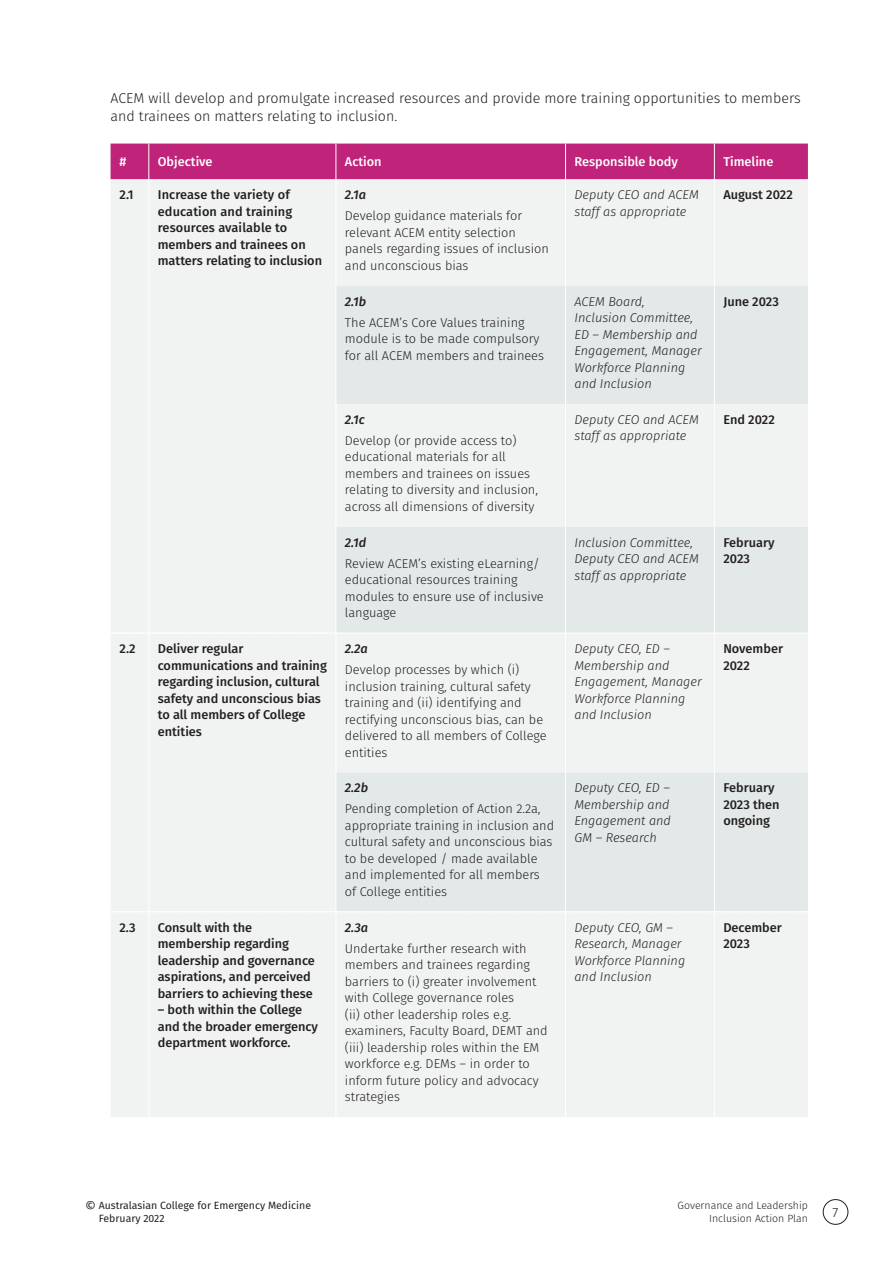
<style>
.page{position:relative;width:893px;height:1263px;background:#fff}
.page>*{position:absolute;margin:0;border:0;box-sizing:border-box;transform-origin:0 0}
.t1{font:300 14.25px/18px "Fira Sans";color:#231f20}
.t2{font:300 13.5px "Fira Sans";color:#231f20}
.t3{font:300 12.75px/16.5px "Fira Sans";color:#231f20}
.t4{font:500 12.75px/16.5px "Fira Sans";color:#231f20}
.t5{font:italic 300 12.75px/16.5px "Fira Sans";color:#231f20}
.t6{font:500 12.75px "Fira Sans";color:#fff}
.t7{font:italic 500 12.75px "Fira Sans";color:#231f20}
.t8{font:10.5px/13.5px "Fira Sans";color:#231f20}
.t9{font:300 10.5px/13.5px "Fira Sans";color:#231f20;text-align:right}
.s1{font-size:13.5px}
</style>
<div class="page">
<div style="left:823px;top:1199px;width:25px;height:26px;border:1px solid #231f20;border-radius:50%"></div>
<div style="left:111px;top:144px;width:697px;height:35px;background:#bf247a"></div>
<div style="left:111px;top:179px;width:697px;height:938px;background:#f1f3f3"></div>
<svg style="left:337px;top:286px;width:471px;height:625px;fill:#e3e8e8"></svg>
<hr style="left:148px;top:144px;width:1px;height:35px;background:#fff">
<hr style="left:336px;top:144px;width:1px;height:35px;background:#fff">
<hr style="left:565px;top:144px;width:1px;height:35px;background:#fff">
<hr style="left:714px;top:144px;width:1px;height:35px;background:#fff">
<hr style="left:148px;top:179px;width:1px;height:107px;background:#fff">
<hr style="left:336px;top:179px;width:1px;height:107px;background:#fff">
<hr style="left:565px;top:179px;width:1px;height:107px;background:#fff">
<hr style="left:714px;top:179px;width:1px;height:107px;background:#fff">
<hr style="left:148px;top:286px;width:1px;height:118px;background:#fff">
<hr style="left:336px;top:286px;width:1px;height:118px;background:#fff">
<hr style="left:565px;top:286px;width:1px;height:118px;background:#fff">
<hr style="left:714px;top:286px;width:1px;height:118px;background:#fff">
<hr style="left:148px;top:404px;width:1px;height:123px;background:#fff">
<hr style="left:336px;top:404px;width:1px;height:123px;background:#fff">
<hr style="left:565px;top:404px;width:1px;height:123px;background:#fff">
<hr style="left:714px;top:404px;width:1px;height:123px;background:#fff">
<hr style="left:148px;top:527px;width:1px;height:106px;background:#fff">
<hr style="left:336px;top:527px;width:1px;height:106px;background:#fff">
<hr style="left:565px;top:527px;width:1px;height:106px;background:#fff">
<hr style="left:714px;top:527px;width:1px;height:106px;background:#fff">
<hr style="left:148px;top:633px;width:1px;height:139px;background:#fff">
<hr style="left:336px;top:633px;width:1px;height:139px;background:#fff">
<hr style="left:565px;top:633px;width:1px;height:139px;background:#fff">
<hr style="left:714px;top:633px;width:1px;height:139px;background:#fff">
<hr style="left:148px;top:772px;width:1px;height:139px;background:#fff">
<hr style="left:336px;top:772px;width:1px;height:139px;background:#fff">
<hr style="left:565px;top:772px;width:1px;height:139px;background:#fff">
<hr style="left:714px;top:772px;width:1px;height:139px;background:#fff">
<hr style="left:148px;top:912px;width:1px;height:205px;background:#fff">
<hr style="left:336px;top:912px;width:1px;height:205px;background:#fff">
<hr style="left:565px;top:912px;width:1px;height:205px;background:#fff">
<hr style="left:714px;top:912px;width:1px;height:205px;background:#fff">
<svg style="left:111px;top:633px;width:697px;height:1px"></svg>
<svg style="left:111px;top:911px;width:697px;height:1px"></svg>
<p class="t1" style="left:111px;top:89px;width:692px">ACEM will develop and promulgate increased resources and provide more training opportunities to members and trainees on matters relating to inclusion.</p>
<p class="t6" style="left:120px;top:151px;width:8px">#</p>
<p class="t6" style="left:158px;top:151px;width:56px">Objective</p>
<p class="t6" style="left:345px;top:151px;width:38px">Action</p>
<p class="t6" style="left:574px;top:151px;width:105px">Responsible body</p>
<p class="t6" style="left:723px;top:151px;width:51px">Timeline</p>
<p class="t4" style="left:120px;top:186px;width:15px">2.1</p>
<p class="t4" style="left:158px;top:186px;width:166px">Increase the variety of education and training resources available to members and trainees on matters relating to inclusion</p>
<p class="t7" style="left:345px;top:185px;width:23px">2.1a</p>
<p class="t5" style="left:574px;top:187px;width:126px">Deputy CEO and ACEM staff as appropriate</p>
<p class="t4" style="left:723px;top:186px;width:71px">August 2022</p>
<p class="t3" style="left:345px;top:208px;width:206px">Develop guidance materials for relevant ACEM entity selection panels regarding issues of inclusion and unconscious bias</p>
<p class="t7" style="left:345px;top:291px;width:23px">2.1b</p>
<p class="t3" style="left:345px;top:314px;width:201px">The ACEM’s Core Values training module is to be made compulsory for all ACEM members and trainees</p>
<p class="t7" style="left:345px;top:409px;width:21px">2.1c</p>
<p class="t3" style="left:345px;top:432px;width:195px">Develop (or provide access to) educational materials for all members and trainees on issues relating to diversity and inclusion, across all dimensions of diversity</p>
<p class="t7" style="left:345px;top:532px;width:23px">2.1d</p>
<p class="t3" style="left:345px;top:555px;width:200px">Review ACEM’s existing eLearning/ educational resources training modules to ensure use of inclusive language</p>
<p class="t4" style="left:120px;top:640px;width:17px">2.2</p>
<p class="t4" style="left:158px;top:640px;width:171px">Deliver regular communications and training regarding inclusion, cultural safety and unconscious bias to all members of College entities</p>
<p class="t7" style="left:345px;top:638px;width:24px">2.2a</p>
<p class="t3" style="left:345px;top:661px;width:203px">Develop processes by which (i) inclusion training, cultural safety training and (ii) identifying and rectifying unconscious bias, can be delivered to all members of College entities</p>
<p class="t4" style="left:120px;top:918px;width:18px">2.3</p>
<p class="t4" style="left:158px;top:918px;width:159px">Consult with the membership regarding leadership and governance aspirations, and perceived barriers to achieving these</p>
<p class="t4" style="left:158px;top:1001px;width:162px">– both within the College and the broader emergency department workforce.</p>
<p class="t7" style="left:345px;top:778px;width:25px">2.2b</p>
<p class="t3" style="left:345px;top:801px;width:211px">Pending completion of Action 2.2a, appropriate training in inclusion and cultural safety and unconscious bias to be developed / made available and implemented for all members of College entities</p>
<p class="t7" style="left:345px;top:917px;width:25px">2.3a</p>
<p class="t3" style="left:345px;top:940px;width:204px">Undertake further research with members and trainees regarding barriers to (i) greater involvement with College governance roles<br>(ii) other leadership roles e.g. examiners, Faculty Board, DEMT and (iii) leadership roles within the EM workforce e.g. DEMs – in order to inform future policy and advocacy strategies</p>
<p class="t5" style="left:574px;top:293px;width:129px">ACEM Board,<br>Inclusion Committee,<br>ED – Membership and<br>Engagement, Manager<br>Workforce Planning and Inclusion</p>
<p class="t4" style="left:723px;top:292px;width:57px">June 2023</p>
<p class="t5" style="left:574px;top:411px;width:126px">Deputy CEO and ACEM staff as appropriate</p>
<p class="t4" style="left:723px;top:411px;width:53px">End 2022</p>
<p class="t5" style="left:574px;top:534px;width:126px">Inclusion Committee,<br>Deputy CEO and ACEM staff as appropriate</p>
<p class="t4" style="left:723px;top:533px;width:53px">February<br>2023</p>
<p class="t5" style="left:574px;top:640px;width:129px">Deputy CEO, ED –<br>Membership and<br>Engagement, Manager<br>Workforce Planning and Inclusion</p>
<p class="t4" style="left:723px;top:640px;width:61px">November<br>2022</p>
<p class="t5" style="left:574px;top:780px;width:98px">Deputy CEO, ED –<br>Membership and<br>Engagement and<br>GM – Research</p>
<p class="t4" style="left:723px;top:779px;width:58px">February<br>2023 then ongoing</p>
<p class="t5" style="left:574px;top:919px;width:112px">Deputy CEO, GM –<br>Research, Manager<br>Workforce Planning and Inclusion</p>
<p class="t4" style="left:723px;top:918px;width:60px">December<br>2023</p>
<p class="t8" style="left:99px;top:1198px;width:214px;text-indent:-14px"><span class="s1">©</span> Australasian College for Emergency Medicine<br>February 2022</p>
<p class="t9" style="left:678px;top:1198px;width:132px">Governance and Leadership<br>Inclusion Action Plan</p>
<p class="t2" style="left:833px;top:1202px;width:7px">7</p>
</div>
